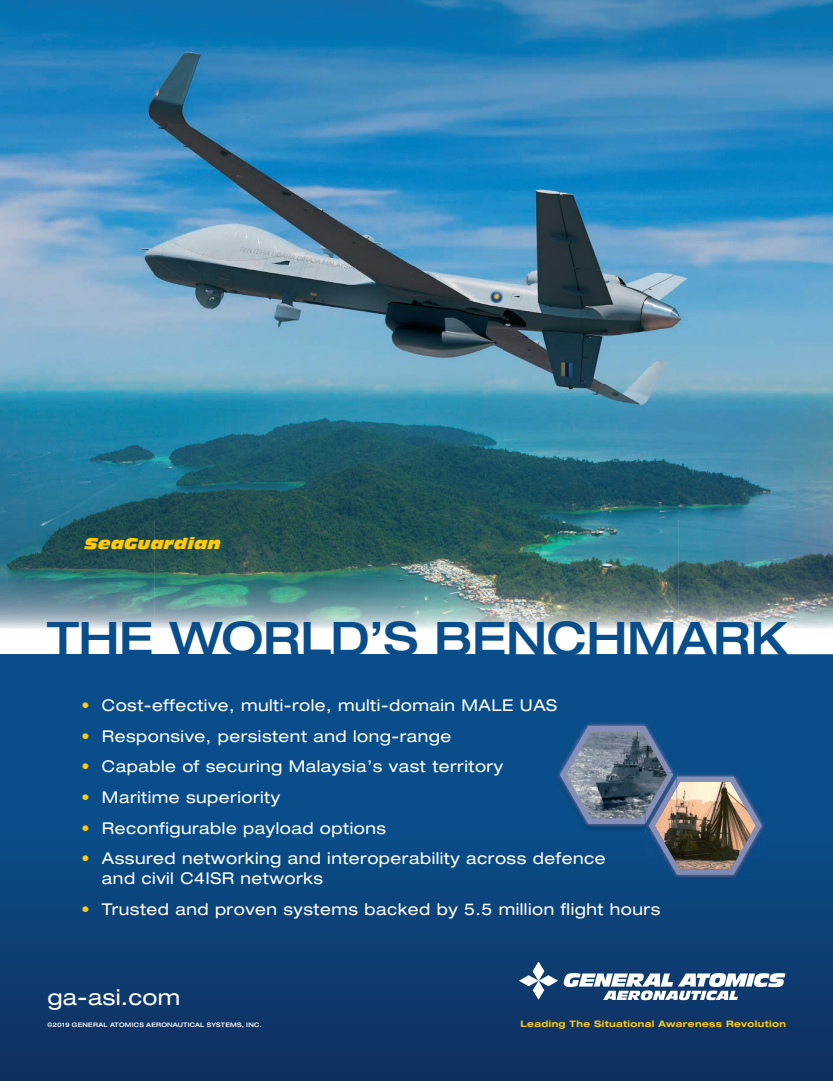
<style>
.page{position:relative;width:833px;height:1081px;background:#fff}
.page>*{position:absolute;margin:0;border:0;box-sizing:border-box;transform-origin:0 0}
.t1{font:500 expanded 46.25px "Helvetica Neue";letter-spacing:-.01em;color:#094e8a}
.t2{font:expanded 22px "Helvetica Neue";letter-spacing:.01em;color:#fff}
.t3{font:expanded 16.25px/20px "Helvetica Neue";letter-spacing:.03em;color:#fff}
.t4{font:italic 15px "Antique Olive Std Nord";letter-spacing:.025em;color:#feca0a}
.t5{font:700 expanded 8.88px "Helvetica Neue";letter-spacing:.04em;color:#feca0a}
.t6{font:500 expanded 6.12px "Helvetica Neue";letter-spacing:.035em;color:#fff}
.s1{color:#feca0a}
</style>
<div class="page">
<img style="left:0;top:0;width:833px;height:629px">
<img style="left:0;top:834px;width:678px;height:247px">
<img style="left:678px;top:879px;width:155px;height:202px">
<div style="left:723px;top:654px;width:110px;height:225px;background:#094e8a"></div>
<div style="left:0;top:654px;width:591px;height:180px;background:#094e8a"></div>
<img style="left:591px;top:833px;width:54px;height:1px">
<div style="left:636px;top:654px;width:87px;height:118px;background:#094e8a"></div>
<div style="left:591px;top:654px;width:45px;height:68px;background:#094e8a"></div>
<svg style="left:564px;top:973px;width:221px;height:27px"></svg>
<svg style="left:519px;top:962px;width:39px;height:37px"></svg>
<img style="left:645px;top:772px;width:121px;height:109px">
<img style="left:645px;top:776px;width:120px;height:103px">
<img style="left:652px;top:776px;width:110px;height:99px">
<img style="left:659px;top:782px;width:97px;height:87px">
<img style="left:557px;top:828px;width:88px;height:5px">
<svg style="left:645px;top:828px;width:10px;height:5px"></svg>
<img style="left:655px;top:828px;width:22px;height:5px">
<img style="left:556px;top:722px;width:121px;height:106px">
<svg style="left:676px;top:772px;width:1px;height:16px"></svg>
<img style="left:557px;top:728px;width:119px;height:100px">
<img style="left:673px;top:772px;width:3px;height:4px">
<img style="left:645px;top:776px;width:31px;height:52px">
<img style="left:648px;top:777px;width:28px;height:51px">
<img style="left:560px;top:725px;width:112px;height:99px">
<img style="left:645px;top:772px;width:28px;height:52px">
<img style="left:645px;top:776px;width:27px;height:47px">
<img style="left:566px;top:731px;width:101px;height:87px">
<svg style="left:814px;top:1060px;width:7px;height:21px"></svg>
<p class="t4" style="left:85px;top:534px;width:138px">SeaGuardian</p>
<p class="t1" style="left:47px;top:609px;width:742px">THE WORLD’S BENCHMARK</p>
<p class="t3" style="left:81px;top:695px;width:477px"><span class="s1">•</span> Cost-effective, multi-role, multi-domain MALE UAS</p>
<p class="t3" style="left:81px;top:725px;width:371px"><span class="s1">•</span> Responsive, persistent and long-range</p>
<p class="t3" style="left:81px;top:756px;width:423px"><span class="s1">•</span> Capable of securing Malaysia’s vast territory</p>
<p class="t3" style="left:81px;top:787px;width:200px"><span class="s1">•</span> Maritime superiority</p>
<p class="t3" style="left:81px;top:817px;width:306px"><span class="s1">•</span> Reconfigurable payload options</p>
<p class="t3" style="left:102px;top:848px;width:505px;text-indent:-20px"><span class="s1">•</span> Assured networking and interoperability across defence and civil C4ISR networks</p>
<p class="t3" style="left:81px;top:899px;width:580px"><span class="s1">•</span> Trusted and proven systems backed by 5.5 million flight hours</p>
<p class="t2" style="left:47px;top:983px;width:134px">ga-asi.com</p>
<p class="t6" style="left:47px;top:1020px;width:216px">©2019 GENERAL ATOMICS AERONAUTICAL SYSTEMS, INC.</p>
<p class="t5" style="left:520px;top:1018px;width:267px">Leading The Situational Awareness Revolution</p>
</div>
